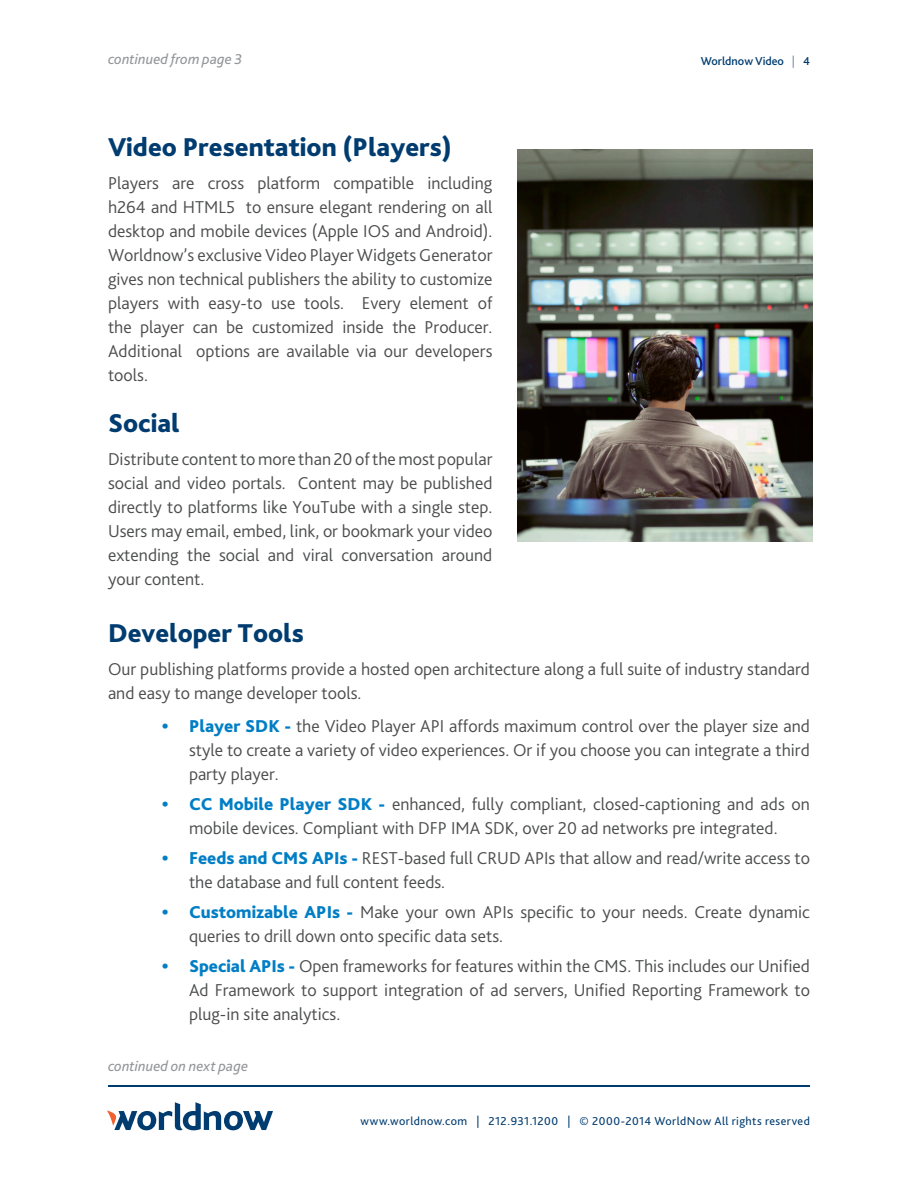
<style>
.page{position:relative;width:918px;height:1188px;background:#fff}
.page>*{position:absolute;margin:0;border:0;box-sizing:border-box;transform-origin:0 0}
.t1{font:800 27px "Bliss 2";color:#013c70}
.t2{font:300 18px/24px "Bliss 2";color:#4b4c4d;text-align:justify}
.t3{font:italic 15px "Bliss 2";letter-spacing:.005em;color:#939598}
.t4{font:12px "Bliss 2";letter-spacing:.035em;color:#013c70}
.t5{font:500 12px "Bliss 2";color:#013c70}
.s1{color:#8a94b5}
.s2{font-family:"Times";font-weight:400;color:#007ec5}
.s3{font-weight:800;color:#007ec5}
</style>
<div class="page">
<svg style="left:107px;top:1102px;width:166px;height:28px"></svg>
<hr style="left:108px;top:1085px;width:702px;height:1px;background:#013c70">
<img style="left:517px;top:149px;width:295px;height:393px">
<p class="t3" style="left:108px;top:50px;width:136px">continued from page 3</p>
<p class="t5" style="left:701px;top:53px;width:111px">Worldnow Video <span class="s1">|</span> 4</p>
<p class="t1" style="left:108px;top:131px;width:346px">Video Presentation (Players)</p>
<p class="t2" style="left:108px;top:171px;width:386px">Players are cross platform compatible including h264 and HTML5 to ensure elegant rendering on all desktop and mobile devices (Apple IOS and Android).<br>Worldnow’s exclusive Video Player Widgets Generator gives non technical publishers the ability to customize players with easy-to use tools. Every element of the player can be customized inside the Producer.<br>Additional options are available via our developers tools.</p>
<p class="t1" style="left:108px;top:407px;width:73px">Social</p>
<p class="t2" style="left:108px;top:447px;width:386px">Distribute content to more than 20 of the most popular social and video portals. Content may be published directly to platforms like YouTube with a single step.<br>Users may email, embed, link, or bookmark your video extending the social and viral conversation around your content.</p>
<p class="t1" style="left:108px;top:617px;width:197px">Developer Tools</p>
<p class="t2" style="left:108px;top:657px;width:704px">Our publishing platforms provide a hosted open architecture along a full suite of industry standard and easy to mange developer tools.</p>
<p class="t2" style="left:189px;top:714px;width:622px;text-indent:-27px"><span class="s2">•</span> <span class="s3">Player SDK -</span> the Video Player API affords maximum control over the player size and style to create a variety of video experiences. Or if you choose you can integrate a third party player.</p>
<p class="t2" style="left:162px;top:792px;width:649px;text-align:center"><span class="s2">•</span> <span class="s3">CC Mobile Player SDK -</span> enhanced, fully compliant, closed-captioning and ads on mobile devices. Compliant with DFP IMA SDK, over 20 ad networks pre integrated.</p>
<p class="t2" style="left:189px;top:846px;width:622px;text-indent:-27px"><span class="s2">•</span> <span class="s3">Feeds and CMS APIs -</span> REST-based full CRUD APIs that allow and read/write access to the database and full content feeds.</p>
<p class="t2" style="left:189px;top:900px;width:622px;text-indent:-27px"><span class="s2">•</span> <span class="s3">Customizable APIs -</span> Make your own APIs specific to your needs. Create dynamic queries to drill down onto specific data sets.</p>
<p class="t2" style="left:189px;top:954px;width:622px;text-indent:-27px"><span class="s2">•</span> <span class="s3">Special APIs -</span> Open frameworks for features within the CMS. This includes our Unified Ad Framework to support integration of ad servers, Unified Reporting Framework to plug-in site analytics.</p>
<p class="t3" style="left:108px;top:1057px;width:142px">continued on next page</p>
<p class="t4" style="left:360px;top:1114px;width:451px">www.worldnow.com | 212.931.1200 | © 2000-2014 WorldNow All rights reserved</p>
</div>
